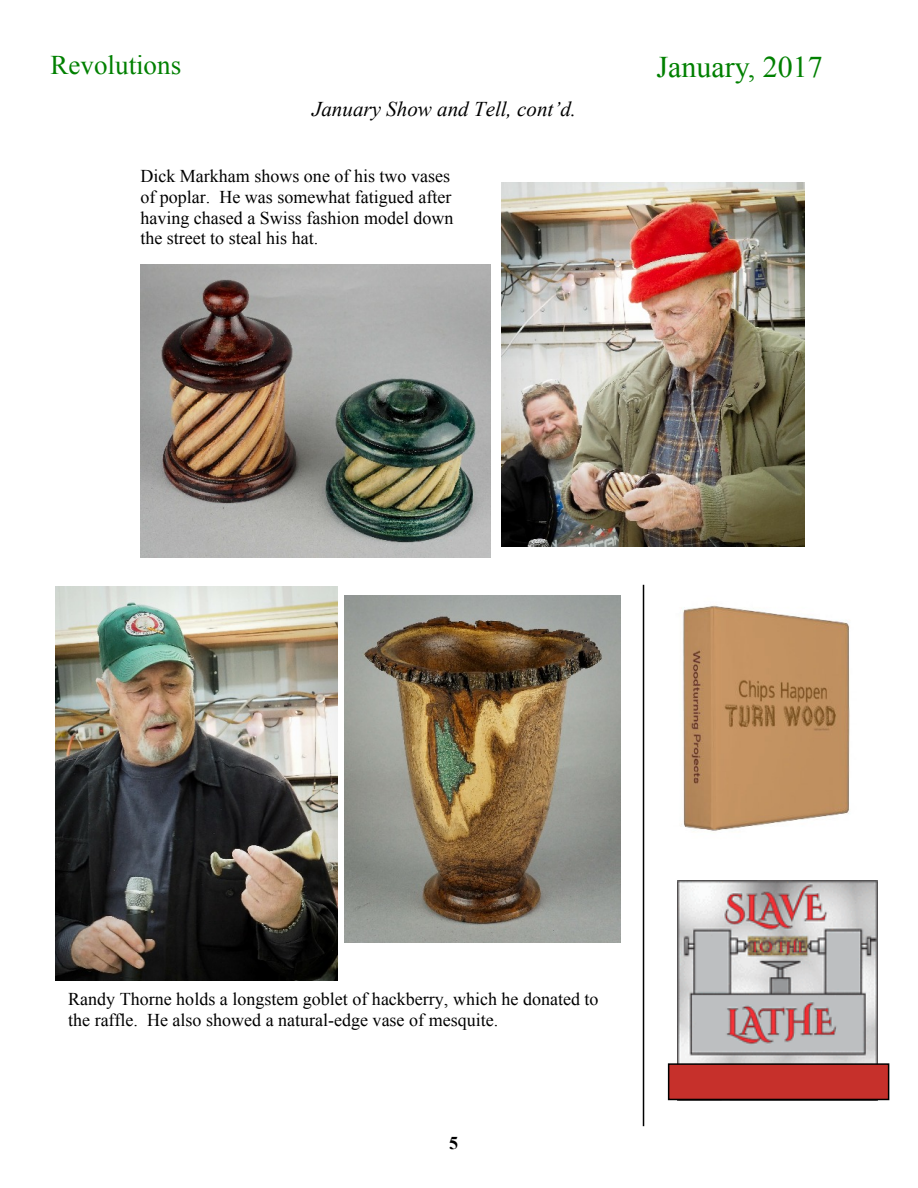
<style>
.page{position:relative;width:918px;height:1188px;background:#fff}
.page>*{position:absolute;margin:0;border:0;box-sizing:border-box;transform-origin:0 0}
.t1{font:30px "Times New Roman";color:#008000}
.t2{font:27px "Times New Roman";color:#008000}
.t3{font:italic 21px "Times New Roman";color:#000}
.t4{font:18px/20.7px "Times New Roman";color:#000}
.t5{font:700 18px "Times New Roman";color:#000}
</style>
<div class="page">
<img style="left:644px;top:595px;width:206px;height:246px">
<img style="left:677px;top:880px;width:200px;height:183px">
<div style="left:668px;top:1063px;width:221px;height:37px;background:#c6302b;border:2px solid #000"></div>
<img style="left:502px;top:182px;width:302px;height:364px">
<img style="left:140px;top:265px;width:350px;height:293px">
<img style="left:55px;top:587px;width:283px;height:393px">
<img style="left:345px;top:595px;width:275px;height:347px">
<hr style="left:643px;top:585px;width:1px;height:541px;background:#000">
<h2 class="t2" style="left:51px;top:56px;width:132px">Revolutions</h2>
<h1 class="t1" style="left:657px;top:56px;width:168px">January, 2017</h1>
<p class="t3" style="left:312px;top:102px;width:265px">January Show and Tell, cont’d.</p>
<p class="t4" style="left:140px;top:168px;width:315px">Dick Markham shows one of his two vases of poplar. He was somewhat fatigued after having chased a Swiss fashion model down the street to steal his hat.</p>
<p class="t4" style="left:68px;top:990px;width:532px">Randy Thorne holds a longstem goblet of hackberry, which he donated to the raffle. He also showed a natural-edge vase of mesquite.</p>
<p class="t5" style="left:449px;top:1137px;width:10px">5</p>
</div>
